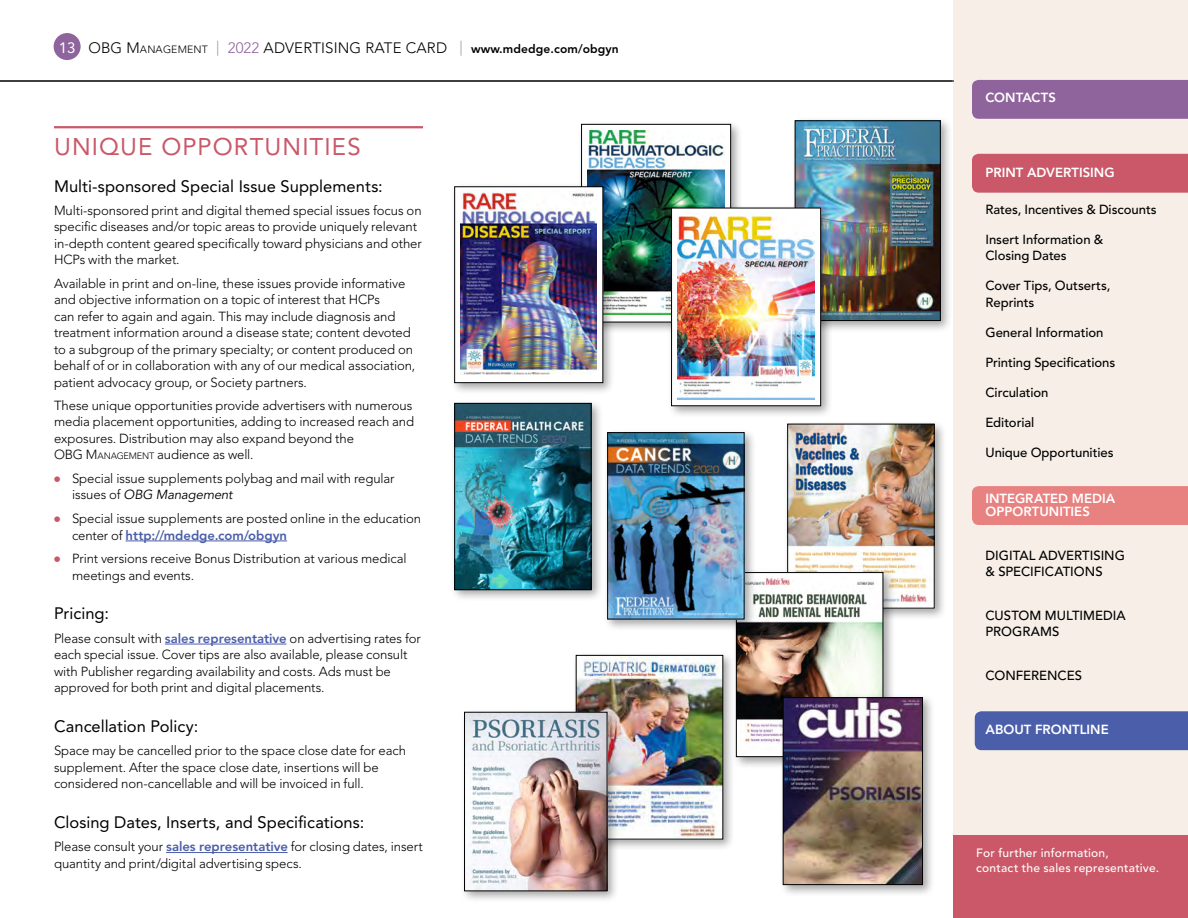
<style>
.page{position:relative;width:1188px;height:918px;background:#fff}
.page>*{position:absolute;margin:0;border:0;box-sizing:border-box;transform-origin:0 0}
.t1{font:24px "Avenir LT Std";letter-spacing:.045em;color:#ca5868}
.t2{font:16.5px "Avenir LT Std";letter-spacing:.005em;color:#000}
.t3{font:15px "Avenir LT Std";color:#fff}
.t4{font:300 13.2px/16.5px "Avenir LT Std";letter-spacing:-.005em;color:#000}
.t5{font:500 13.2px/16.5px "Avenir LT Std";letter-spacing:-.005em;color:#000}
.t6{font:800 13.2px/13.5px "Avenir LT Std";color:#fff}
.t7{font:800 12px "Avenir LT Std";letter-spacing:.01em;color:#000}
.t8{font:500 12px/15px "Avenir LT Std";letter-spacing:.02em;color:#fff}
.s1{font-weight:300;font-size:15px}
.s2{font-weight:300;font-size:10.5px}
.s3{font-weight:300;font-size:15px;color:#939598}
.s4{font-weight:300;font-size:15px;color:#8f649d}
.s5{font-style:inherit}
.s6{font-size:9.15px}
.s7{font-family:"Universal Std Newswith Comm Pi";font-weight:400;font-size:11.25px;color:#ca5868}
.s8{font-weight:400;font-style:italic}
.s9{font-weight:800;color:#4b5eaa}
</style>
<div class="page">
<div style="left:953px;top:0;width:235px;height:918px;background:#f7efe7"></div>
<div style="left:953px;top:835px;width:235px;height:83px;background:#ca5868"></div>
<div style="left:972px;top:80px;width:216px;height:39px;background:#8f649d"></div>
<div style="left:972px;top:154px;width:216px;height:39px;background:#ca5868"></div>
<div style="left:972px;top:486px;width:216px;height:39px;background:#e88281"></div>
<div style="left:975px;top:711px;width:213px;height:39px;background:#4b5eaa"></div>
<div style="left:54px;top:33px;width:27px;height:27px;background:#8f649d;border-radius:50%"></div>
<hr style="left:0;top:81px;width:954px;height:1px;background:#000">
<div style="left:791px;top:117px;width:162px;height:216px;background:#000;opacity:.35"></div>
<img style="left:797px;top:123px;width:141px;height:196px">
<div style="left:795px;top:121px;width:145px;height:200px;border:1px solid #000"></div>
<div style="left:577px;top:120px;width:166px;height:215px;background:#000;opacity:.35"></div>
<div style="left:582px;top:124px;width:149px;height:198px;background:#fff"></div>
<img style="left:588px;top:130px;width:136px;height:185px">
<div style="left:581px;top:124px;width:150px;height:198px;border:1px solid #000"></div>
<div style="left:667px;top:204px;width:166px;height:214px;background:#000;opacity:.35"></div>
<div style="left:672px;top:208px;width:149px;height:198px;background:#fff"></div>
<img style="left:678px;top:213px;width:136px;height:186px">
<div style="left:671px;top:208px;width:150px;height:198px;border:1px solid #000"></div>
<div style="left:783px;top:420px;width:164px;height:201px;background:#000;opacity:.35"></div>
<img style="left:790px;top:426px;width:142px;height:180px">
<div style="left:732px;top:568px;width:163px;height:201px;background:#000;opacity:.35"></div>
<img style="left:738px;top:574px;width:143px;height:181px">
<div style="left:736px;top:572px;width:147px;height:185px;border:1px solid #000"></div>
<div style="left:779px;top:693px;width:156px;height:204px;background:#000;opacity:.35"></div>
<img style="left:785px;top:700px;width:136px;height:183px">
<div style="left:783px;top:698px;width:140px;height:187px;border:1px solid #000"></div>
<div style="left:572px;top:651px;width:164px;height:200px;background:#000;opacity:.35"></div>
<img style="left:578px;top:657px;width:143px;height:180px">
<div style="left:576px;top:655px;width:147px;height:184px;border:1px solid #000"></div>
<div style="left:460px;top:708px;width:160px;height:195px;background:#000;opacity:.35"></div>
<img style="left:466px;top:714px;width:139px;height:175px">
<div style="left:464px;top:712px;width:143px;height:179px;border:1px solid #000"></div>
<div style="left:450px;top:399px;width:154px;height:203px;background:#000;opacity:.35"></div>
<img style="left:457px;top:405px;width:132px;height:183px">
<div style="left:455px;top:403px;width:136px;height:187px;border:1px solid #000"></div>
<div style="left:603px;top:428px;width:154px;height:203px;background:#000;opacity:.35"></div>
<img style="left:610px;top:434px;width:132px;height:183px">
<hr style="left:54px;top:126px;width:369px;height:2px;background:#ca5868">
<hr style="left:126px;top:541px;width:161px;height:1px;background:#4b5eaa">
<hr style="left:165px;top:644px;width:121px;height:1px;background:#4b5eaa">
<hr style="left:166px;top:852px;width:122px;height:1px;background:#4b5eaa">
<div style="left:450px;top:183px;width:165px;height:212px;background:#000;opacity:.35"></div>
<div style="left:455px;top:187px;width:148px;height:196px;background:#fff"></div>
<img style="left:460px;top:190px;width:137px;height:184px">
<p class="t3" style="left:59px;top:39px;width:18px">13</p>
<p class="t7" style="left:88px;top:42px;width:532px"><span class="s1">OBG M</span><span class="s2">ANAGEM ENT</span> <span class="s3">|</span> <span class="s4">2022</span> <span class="s1">ADVERTISING RATE CARD</span> <span class="s3">|</span> www.mdedge.com/obgyn</p>
<h1 class="t1" style="left:54px;top:133px;width:308px">UNIQUE OPPORTUNITIES</h1>
<p class="t2" style="left:54px;top:176px;width:330px">Multi-sponsored Special Issue Supplements:</p>
<p class="t4" style="left:54px;top:202px;width:369px">Multi-sponsored print and digital themed special issues focus on specific diseases and/or topic areas to provide uniquely relevant in-depth content geared specifically toward physicians and other HCPs with the market.</p>
<p class="t4" style="left:54px;top:275px;width:363px">Available in print and on-line, these issues provide informative and objective information on a topic of interest that HCPs<br>can refer to again and again. This may include diagnosis and treatment information around a disease state; content devoted to a subgroup of the primary specialty; or content produced on behalf of or in collaboration with any of our medical association, patient advocacy group, or Society partners.</p>
<p class="t4" style="left:54px;top:397px;width:362px">These unique opportunities provide advertisers with numerous media placement opportunities, adding to increased reach and exposures. Distribution may also expand beyond the<br>OBG <span class="s5">M</span><span class="s6">ANAGEM ENT</span> audience as well.</p>
<p class="t4" style="left:72px;top:470px;width:324px;text-indent:-18px"><span class="s7">⦁</span> Special issue supplements polybag and mail with regular issues of <span class="s8">OBG Management</span></p>
<p class="t4" style="left:72px;top:510px;width:351px;text-indent:-18px"><span class="s7">⦁</span> Special issue supplements are posted online in the education center of <span class="s9">http://mdedge.com/obgyn</span></p>
<p class="t4" style="left:72px;top:550px;width:336px;text-indent:-18px"><span class="s7">⦁</span> Print versions receive Bonus Distribution at various medical meetings and events.</p>
<p class="t2" style="left:54px;top:604px;width:57px">Pricing:</p>
<p class="t4" style="left:54px;top:630px;width:368px">Please consult with <span class="s9">sales representative</span> on advertising rates for each special issue. Cover tips are also available, please consult with Publisher regarding availability and costs. Ads must be approved for both print and digital placements.</p>
<p class="t2" style="left:54px;top:717px;width:146px">Cancellation Policy:</p>
<p class="t4" style="left:54px;top:742px;width:354px">Space may be cancelled prior to the space close date for each supplement. After the space close date, insertions will be considered non-cancellable and will be invoiced in full.</p>
<p class="t2" style="left:54px;top:813px;width:312px">Closing Dates, Inserts, and Specifications:</p>
<p class="t4" style="left:54px;top:838px;width:371px">Please consult your <span class="s9">sales representative</span> for closing dates, insert quantity and print/digital advertising specs.</p>
<p class="t6" style="left:986px;top:91px;width:72px">CONTACTS</p>
<p class="t6" style="left:986px;top:166px;width:131px">PRINT ADVERTISING</p>
<p class="t5" style="left:986px;top:202px;width:173px">Rates, Incentives &amp; Discounts</p>
<p class="t5" style="left:986px;top:232px;width:119px">Insert Information &amp;<br>Closing Dates</p>
<p class="t5" style="left:986px;top:278px;width:126px">Cover Tips, Outserts,<br>Reprints</p>
<p class="t5" style="left:986px;top:325px;width:119px">General Information</p>
<p class="t5" style="left:986px;top:355px;width:131px">Printing Specifications</p>
<p class="t5" style="left:986px;top:385px;width:65px">Circulation</p>
<p class="t5" style="left:986px;top:415px;width:50px">Editorial</p>
<p class="t5" style="left:986px;top:445px;width:130px">Unique Opportunities</p>
<p class="t6" style="left:986px;top:492px;width:131px">INTEGRATED MEDIA<br>OPPORTUNITIES</p>
<p class="t5" style="left:986px;top:547px;width:141px">DIGITAL ADVERTISING &amp; SPECIFICATIONS</p>
<p class="t5" style="left:986px;top:607px;width:142px">CUSTOM MULTIMEDIA<br>PROGRAMS</p>
<p class="t5" style="left:986px;top:667px;width:98px">CONFERENCES</p>
<p class="t6" style="left:986px;top:723px;width:125px">ABOUT FRONTLINE</p>
<p class="t8" style="left:976px;top:846px;width:184px">For further information,<br>contact the sales representative.</p>
</div>
